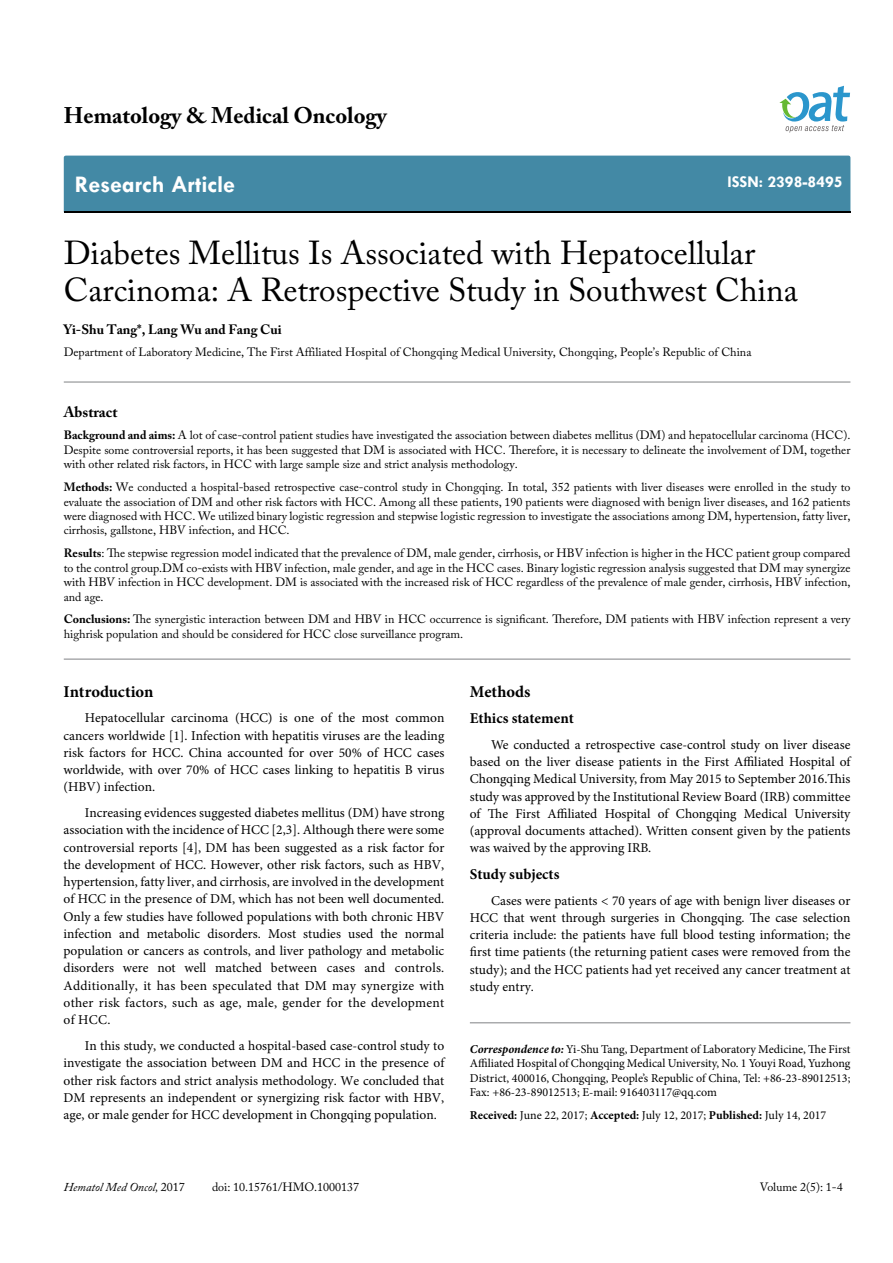
<style>
.page{position:relative;width:893px;height:1263px;background:#fff}
.page>*{position:absolute;margin:0;border:0;box-sizing:border-box;transform-origin:0 0}
.t1{font:33px/37.5px "Adobe Caslon Pro";color:#000}
.t2{font:700 24px "Tw Cen";color:#fff}
.t3{font:700 22.5px "Adobe Caslon Pro";color:#000}
.t4{font:700 16.5px "Minion Pro";color:#000}
.t5{font:700 16.5px "Tw Cen";color:#fff}
.t6{font:700 15px "Minion Pro";color:#000}
.t7{font:700 15px "Adobe Caslon Pro";color:#000}
.t8{font:13.5px/17.2px "Minion Pro";color:#000;text-align:justify}
.t9{font:700 13.5px "Adobe Caslon Pro";color:#000}
.t10{font:12px/14.4px "Adobe Caslon Pro";color:#000;text-align:justify}
.t11{font:12px/14.4px "Minion Pro";color:#000;text-align:justify}
.t12{font:italic 12px "Adobe Caslon Pro";color:#000}
.s1{font-weight:700}
.s2{font-style:normal}
.s3{font-weight:700;font-style:italic}
</style>
<div class="page">
<div style="left:64px;top:156px;width:786px;height:56px;background:#4389a5"></div>
<svg style="left:779px;top:86px;width:71px;height:47px"></svg>
<hr style="left:64px;top:659px;width:786px;height:1px;background:#808285">
<hr style="left:64px;top:382px;width:786px;height:1px;background:#808285">
<hr style="left:470px;top:1022px;width:380px;height:1px;background:#808285">
<h3 class="t3" style="left:64px;top:102px;width:324px">Hematology &amp; Medical Oncology</h3>
<h2 class="t2" style="left:75px;top:170px;width:162px">Research Article</h2>
<p class="t5" style="left:727px;top:172px;width:117px">ISSN: 2398-8495</p>
<h1 class="t1" style="left:64px;top:233px;width:736px">Diabetes Mellitus Is Associated with Hepatocellular<br>Carcinoma: A Retrospective Study in Southwest China</h1>
<p class="t9" style="left:64px;top:322px;width:219px">Yi-Shu Tang*, Lang Wu and Fang Cui</p>
<p class="t10" style="left:64px;top:345px;width:689px">Department of Laboratory Medicine, The First Affiliated Hospital of Chongqing Medical University, Chongqing, People’s Republic of China</p>
<p class="t7" style="left:64px;top:403px;width:55px">Abstract</p>
<p class="t10" style="left:64px;top:428px;width:788px"><span class="s1">Background and aims:</span> A lot of case-control patient studies have investigated the association between diabetes mellitus (DM) and hepatocellular carcinoma (HCC).<br>Despite some controversial reports, it has been suggested that DM is associated with HCC. Therefore, it is necessary to delineate the involvement of DM, together with other related risk factors, in HCC with large sample size and strict analysis methodology.</p>
<p class="t10" style="left:64px;top:480px;width:788px"><span class="s1">Methods:</span> We conducted a hospital-based retrospective case-control study in Chongqing. In total, 352 patients with liver diseases were enrolled in the study to evaluate the association of DM and other risk factors with HCC. Among all these patients, 190 patients were diagnosed with benign liver diseases, and 162 patients were diagnosed with HCC. We utilized binary logistic regression and stepwise logistic regression to investigate the associations among DM, hypertension, fatty liver, cirrhosis, gallstone, HBV infection, and HCC.</p>
<p class="t10" style="left:64px;top:546px;width:788px"><span class="s1">Results</span>: The stepwise regression model indicated that the prevalence of DM, male gender, cirrhosis, or HBV infection is higher in the HCC patient group compared to the control group.DM co-exists with HBV infection, male gender, and age in the HCC cases. Binary logistic regression analysis suggested that DM may synergize with HBV infection in HCC development. DM is associated with the increased risk of HCC regardless of the prevalence of male gender, cirrhosis, HBV infection, and age.</p>
<p class="t10" style="left:64px;top:612px;width:788px"><span class="s1">Conclusions:</span> The synergistic interaction between DM and HBV in HCC occurrence is significant. Therefore, DM patients with HBV infection represent a very highrisk population and should be considered for HCC close surveillance program.</p>
<p class="t4" style="left:64px;top:680px;width:91px">Introduction</p>
<p class="t8" style="left:64px;top:709px;width:382px;text-indent:21px">Hepatocellular carcinoma (HCC) is one of the most common cancers worldwide [1]. Infection with hepatitis viruses are the leading risk factors for HCC. China accounted for over 50% of HCC cases worldwide, with over 70% of HCC cases linking to hepatitis B virus (HBV) infection.</p>
<p class="t8" style="left:64px;top:804px;width:382px;text-indent:21px">Increasing evidences suggested diabetes mellitus (DM) have strong association with the incidence of HCC [2,3]. Although there were some controversial reports [4], DM has been suggested as a risk factor for the development of HCC. However, other risk factors, such as HBV, hypertension, fatty liver, and cirrhosis, are involved in the development of HCC in the presence of DM, which has not been well documented.<br>Only a few studies have followed populations with both chronic HBV infection and metabolic disorders. Most studies used the normal population or cancers as controls, and liver pathology and metabolic disorders were not well matched between cases and controls.<br>Additionally, it has been speculated that DM may synergize with other risk factors, such as age, male, gender for the development of HCC.</p>
<p class="t8" style="left:64px;top:1037px;width:382px;text-indent:21px">In this study, we conducted a hospital-based case-control study to investigate the association between DM and HCC in the presence of other risk factors and strict analysis methodology. We concluded that DM represents an independent or synergizing risk factor with HBV, age, or male gender for HCC development in Chongqing population.</p>
<p class="t12" style="left:64px;top:1180px;width:123px">Hematol Med Oncol, <span class="s2">2017</span></p>
<p class="t10" style="left:212px;top:1180px;width:149px">doi: 10.15761/HMO.1000137</p>
<p class="t4" style="left:470px;top:680px;width:62px">Methods</p>
<p class="t6" style="left:470px;top:708px;width:106px">Ethics statement</p>
<p class="t8" style="left:470px;top:736px;width:382px;text-indent:21px">We conducted a retrospective case-control study on liver disease based on the liver disease patients in the First Affiliated Hospital of Chongqing Medical University, from May 2015 to September 2016.This study was approved by the Institutional Review Board (IRB) committee of The First Affiliated Hospital of Chongqing Medical University (approval documents attached). Written consent given by the patients was waived by the approving IRB.</p>
<p class="t6" style="left:470px;top:863px;width:91px">Study subjects</p>
<p class="t8" style="left:470px;top:892px;width:382px;text-indent:21px">Cases were patients &lt; 70 years of age with benign liver diseases or HCC that went through surgeries in Chongqing. The case selection criteria include: the patients have full blood testing information; the first time patients (the returning patient cases were removed from the study); and the HCC patients had yet received any cancer treatment at study entry.</p>
<p class="t11" style="left:470px;top:1042px;width:382px"><span class="s3">Correspondence to:</span> Yi-Shu Tang, Department of Laboratory Medicine, The First Affiliated Hospital of Chongqing Medical University, No. 1 Youyi Road, Yuzhong District, 400016, Chongqing, People’s Republic of China, Tel: +86-23-89012513; Fax: +86-23-89012513; E-mail: 916403117@qq.com</p>
<p class="t11" style="left:470px;top:1108px;width:358px"><span class="s1">Received:</span> June 22, 2017; <span class="s1">Accepted:</span> July 12, 2017; <span class="s1">Published:</span> July 14, 2017</p>
<p class="t10" style="left:760px;top:1180px;width:84px">Volume 2(5): 1-4</p>
</div>
